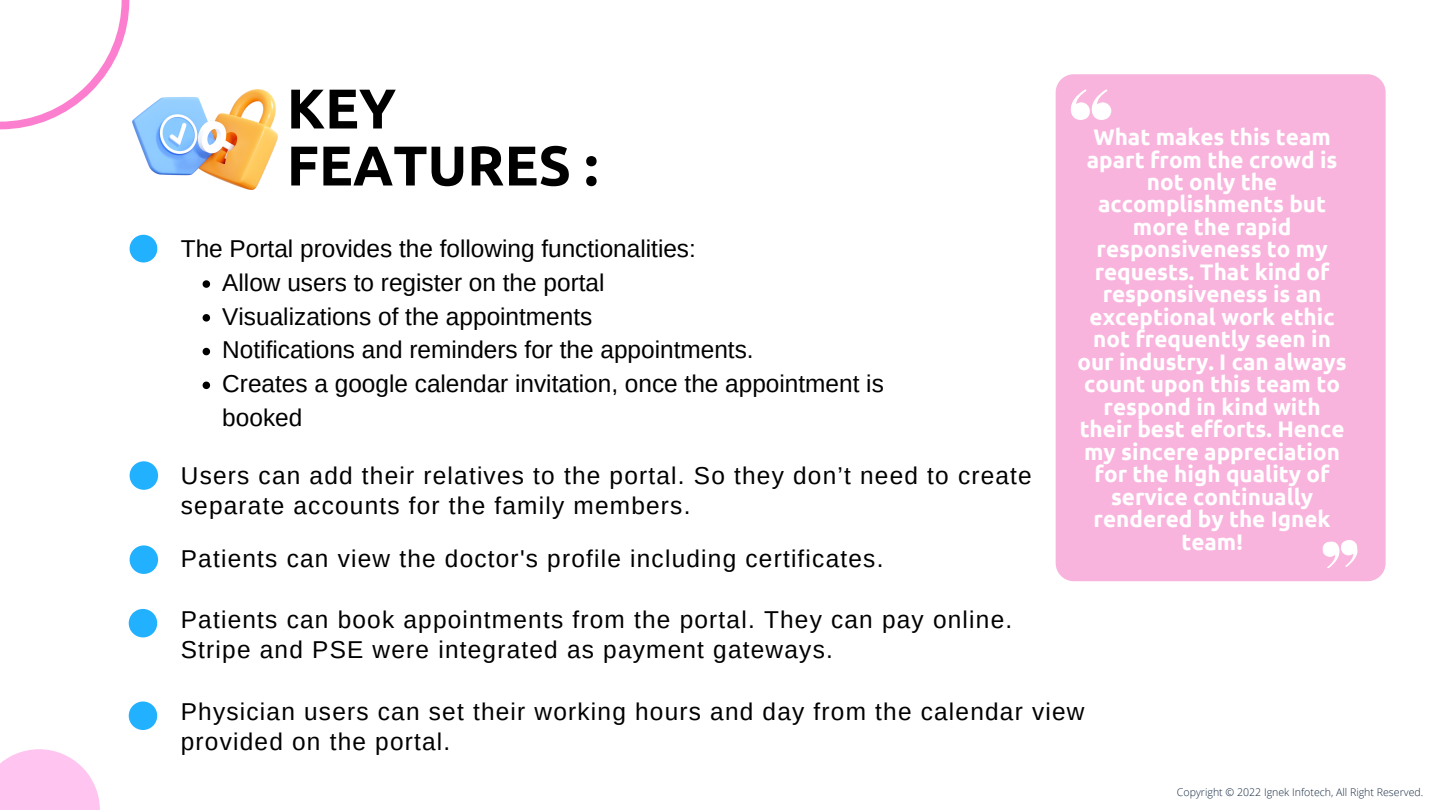
<style>
.page{position:relative;width:1440px;height:810px;background:#fff}
.page>*{position:absolute;margin:0;border:0;box-sizing:border-box;transform-origin:0 0}
.t1{font:700 56px/57px "Ubuntu";color:#000}
.t2{font:24.4px/30px "Arimo";letter-spacing:.05em;color:#000}
.t3{font:24.4px/33.8px "Arimo";color:#000}
.t4{font:700 22.5px/22.5px "Ubuntu";color:#fff;text-align:center}
.t5{font:300 10.6px "Open Sans";color:#142740}
</style>
<div class="page">
<svg style="left:0;top:0;width:129px;height:129px"></svg>
<div style="left:130px;top:235px;width:27px;height:28px;background:#21b1ff;border-radius:50%"></div>
<svg style="left:0;top:749px;width:100px;height:61px"></svg>
<div style="left:1056px;top:74px;width:330px;height:507px;background:#f9b4dd;border-radius:18px"></div>
<svg style="left:1071px;top:89px;width:40px;height:31px"></svg>
<svg style="left:1322px;top:540px;width:36px;height:28px"></svg>
<div style="left:130px;top:461px;width:28px;height:29px;background:#21b1ff;border-radius:50%"></div>
<div style="left:130px;top:545px;width:28px;height:29px;background:#21b1ff;border-radius:50%"></div>
<div style="left:129px;top:609px;width:28px;height:28px;background:#21b1ff;border-radius:50%"></div>
<img style="left:132px;top:89px;width:146px;height:101px">
<div style="left:129px;top:702px;width:28px;height:28px;background:#21b1ff;border-radius:50%"></div>
<svg style="left:203px;top:280px;width:7px;height:8px"></svg>
<svg style="left:203px;top:314px;width:7px;height:8px"></svg>
<svg style="left:203px;top:348px;width:7px;height:7px"></svg>
<svg style="left:203px;top:382px;width:7px;height:7px"></svg>
<h1 class="t1" style="left:287px;top:79px;width:313px">KEY<br>FEATURES :</h1>
<p class="t4" style="left:1077px;top:125px;width:271px">What makes this team apart from the crowd is not only the accomplishments but more the rapid responsiveness to my requests. That kind of responsiveness is an exceptional work ethic not frequently seen in our industry. I can always count upon this team to respond in kind with their best efforts. Hence my sincere appreciation for the high quality of service continually rendered by the Ignek team!</p>
<p class="t3" style="left:181px;top:232px;width:517px">The Portal provides the following functionalities:</p>
<p class="t3" style="left:222px;top:265px;width:663px">Allow users to register on the portal<br>Visualizations of the appointments<br>Notifications and reminders for the appointments.<br>Creates a google calendar invitation, once the appointment is booked</p>
<p class="t2" style="left:181px;top:460px;width:853px">Users can add their relatives to the portal. So they don’t need to create separate accounts for the family members.</p>
<p class="t2" style="left:181px;top:543px;width:704px">Patients can view the doctor's profile including certificates.</p>
<p class="t2" style="left:181px;top:605px;width:833px">Patients can book appointments from the portal. They can pay online.<br>Stripe and PSE were integrated as payment gateways.</p>
<p class="t2" style="left:181px;top:696px;width:905px">Physician users can set their working hours and day from the calendar view provided on the portal.</p>
<p class="t5" style="left:1177px;top:785px;width:248px">Copyright © 2022 Ignek Infotech, All Right Reserved.</p>
</div>
